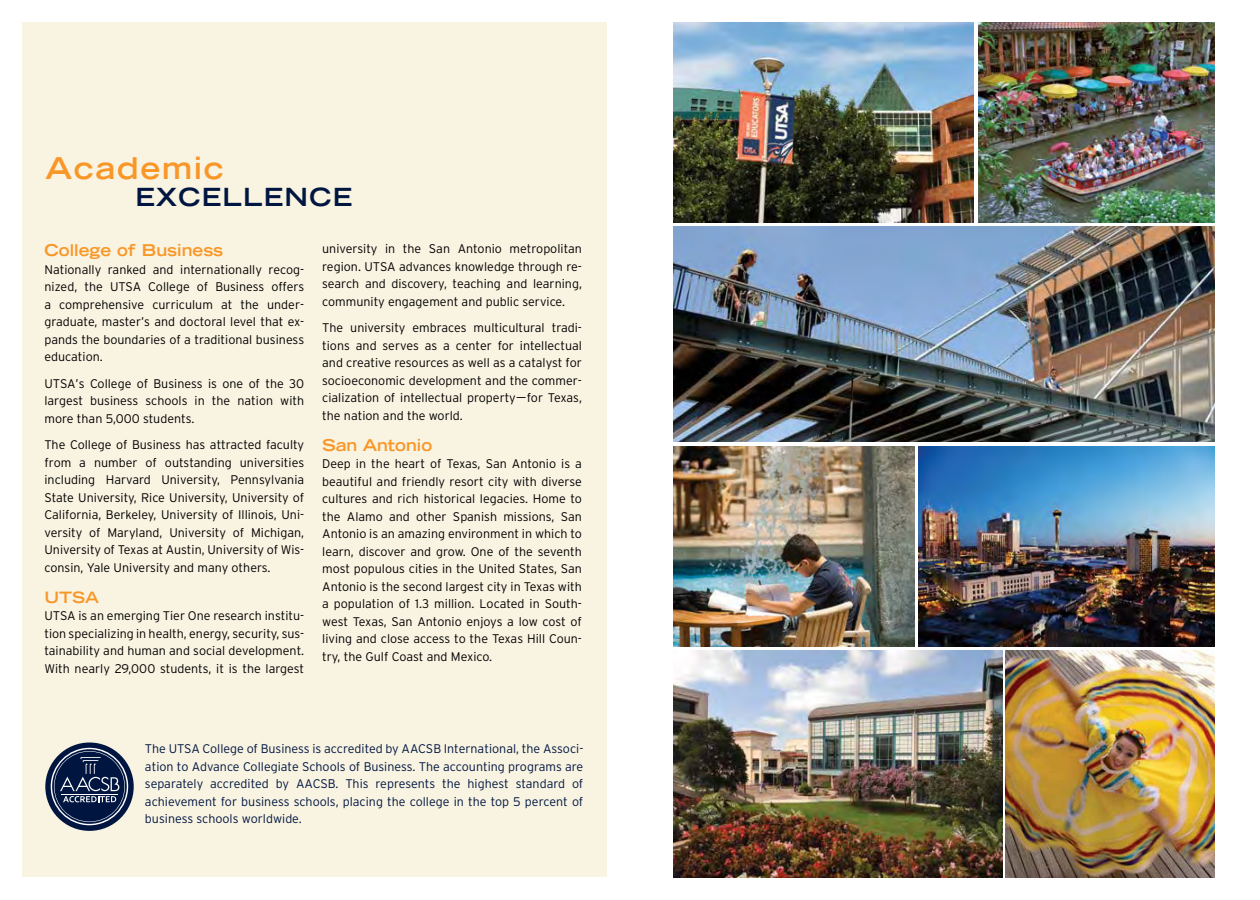
<style>
.page{position:relative;width:1260px;height:900px;background:#fff}
.page>*{position:absolute;margin:0;border:0;box-sizing:border-box;transform-origin:0 0}
.t1{font:700 expanded 30px "Trade Gothic LH";letter-spacing:.055em;color:#f89728}
.t2{font:700 expanded 25px "Trade Gothic LH";letter-spacing:.05em;color:#001641}
.t3{font:700 expanded 16.25px "Trade Gothic LH";color:#f89728}
.t4{font:700 expanded 15.62px "Trade Gothic LH";color:#f89728}
.t5{font:300 12.5px/17.5px "Geo Int";color:#000;text-align:justify}
.t6{font:300 12.5px/17.5px "Geo Int";color:#001641;text-align:justify}
</style>
<div class="page">
<div style="left:22px;top:22px;width:586px;height:856px;background:#f9f3e1"></div>
<div style="left:45px;top:743px;width:89px;height:88px;background:#001641;border-radius:50%"></div>
<svg style="left:51px;top:748px;width:77px;height:77px"></svg>
<img style="left:673px;top:227px;width:542px;height:215px">
<img style="left:674px;top:651px;width:328px;height:227px">
<img style="left:1006px;top:651px;width:209px;height:227px">
<img style="left:673px;top:22px;width:300px;height:200px">
<img style="left:978px;top:22px;width:237px;height:200px">
<img style="left:919px;top:446px;width:296px;height:200px">
<img style="left:673px;top:446px;width:241px;height:200px">
<h1 class="t1" style="left:46px;top:148px;width:180px">Academic</h1>
<h2 class="t2" style="left:136px;top:181px;width:218px">EXCELLENCE</h2>
<h3 class="t3" style="left:44px;top:240px;width:180px">College of Business</h3>
<p class="t5" style="left:44px;top:260px;width:261px">Nationally ranked and internationally recog&shy;nized, the UTSA College of Business offers a comprehensive curriculum at the under&shy;graduate, master’s and doctoral level that ex&shy;pands the boundaries of a traditional business education.</p>
<p class="t5" style="left:44px;top:374px;width:261px">UTSA’s College of Business is one of the 30 largest business schools in the nation with more than 5,000 students.</p>
<p class="t5" style="left:44px;top:436px;width:261px">The College of Business has attracted faculty from a number of outstanding universities including Harvard University, Pennsylvania State University, Rice University, University of California, Berkeley, University of Illinois, Uni&shy;versity of Maryland, University of Michigan, University of Texas at Austin, University of Wis&shy;consin, Yale University and many others.</p>
<p class="t4" style="left:44px;top:587px;width:56px">UTSA</p>
<p class="t5" style="left:44px;top:607px;width:261px">UTSA is an emerging Tier One research institu&shy;tion specializing in health, energy, security, sus&shy;tainability and human and social development.<br>With nearly 29,000 students, it is the largest</p>
<p class="t5" style="left:322px;top:240px;width:261px">university in the San Antonio metropolitan region. UTSA advances knowledge through re&shy;search and discovery, teaching and learning, community engagement and public service.</p>
<p class="t5" style="left:322px;top:319px;width:261px">The university embraces multicultural tradi&shy;tions and serves as a center for intellectual and creative resources as well as a catalyst for socioeconomic development and the commer&shy;cialization of intellectual property—for Texas, the nation and the world.</p>
<h3 class="t3" style="left:322px;top:434px;width:111px">San Antonio</h3>
<p class="t5" style="left:322px;top:455px;width:261px">Deep in the heart of Texas, San Antonio is a beautiful and friendly resort city with diverse cultures and rich historical legacies. Home to the Alamo and other Spanish missions, San Antonio is an amazing environment in which to learn, discover and grow. One of the seventh most populous cities in the United States, San Antonio is the second largest city in Texas with a population of 1.3 million. Located in South&shy;west Texas, San Antonio enjoys a low cost of living and close access to the Texas Hill Coun&shy;try, the Gulf Coast and Mexico.</p>
<p class="t6" style="left:145px;top:740px;width:440px">The UTSA College of Business is accredited by AACSB International, the Associ&shy;ation to Advance Collegiate Schools of Business. The accounting programs are separately accredited by AACSB. This represents the highest standard of achievement for business schools, placing the college in the top 5 percent of business schools worldwide.</p>
</div>
